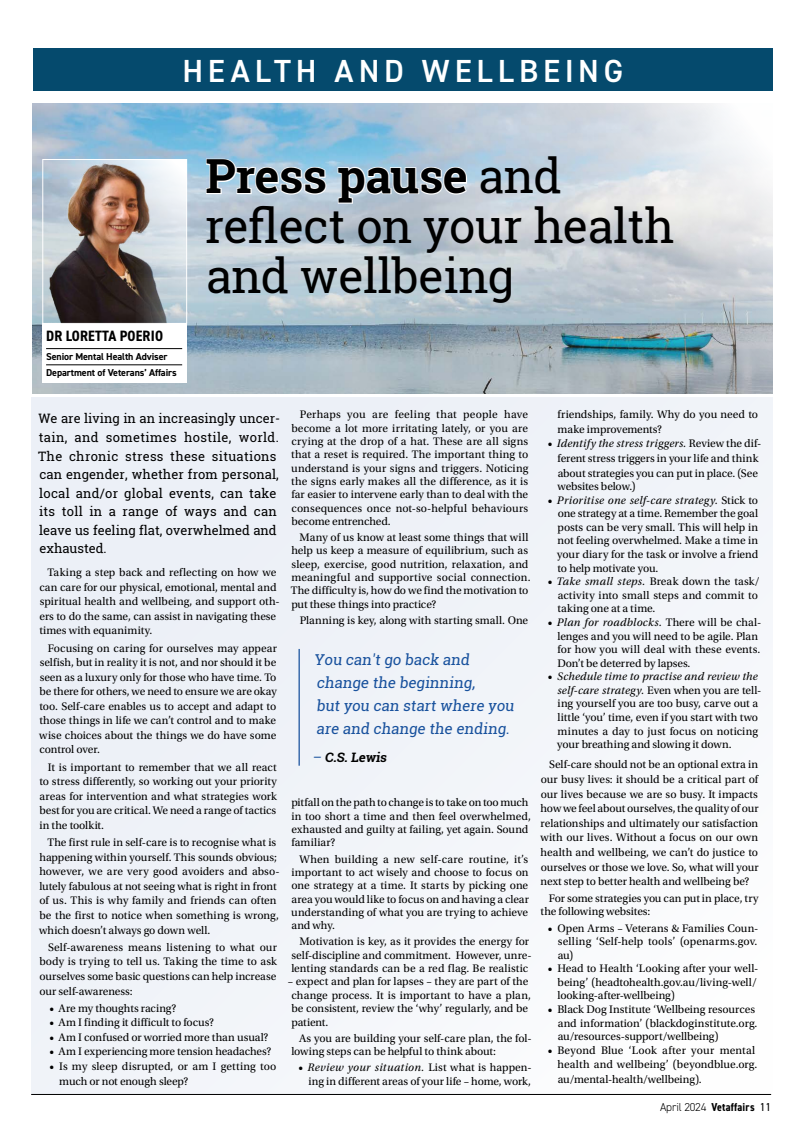
<style>
.page{position:relative;width:808px;height:1134px;background:#fff}
.page>*{position:absolute;margin:0;border:0;box-sizing:border-box;transform-origin:0 0}
.t1{font:47px/50px "Roboto Slab";letter-spacing:-.01em;color:#000}
.t2{font:600 32px "DIN2014";letter-spacing:.15em;color:#fff}
.v_Pull_Quote{font:15px/23px "Roboto Slab";color:#18519d}
.v_Author_name{font:700 condensed 15px "DIN2014";letter-spacing:.01em;color:#000}
.v_Intro_Para{font:13px/18.5px "Roboto Slab";letter-spacing:.02em;color:#000}
.v_Pull_Quote-2{font:700 13px "Roboto Slab";color:#000}
.v_Body{font:11.5px/13.3px "Utopia Std";color:#000}
.t3{font:700 condensed 11.5px "DIN2014";letter-spacing:.02em;color:#000}
.v_Author_Title{font:700 10px "DIN2014";letter-spacing:-.01em;color:#000}
.s1{font-weight:700;color:#fff}
.s2{font-weight:400;color:#18519d}
.s3{font-style:italic}
.s4{font-weight:300;font-stretch:normal}
.s5{font-weight:400;font-stretch:normal}
</style>
<div class="page">
<div style="left:32px;top:397px;width:741px;height:698px;background:#ecf0f7"></div>
<img style="left:32px;top:104px;width:741px;height:289px">
<div style="left:33px;top:48px;width:740px;height:43px;background:#054a6d"></div>
<hr style="left:299px;top:649px;width:1px;height:117px;background:#18519d">
<div style="left:42px;top:323px;width:145px;height:60px;background:#fff"></div>
<hr style="left:46px;top:348px;width:136px;height:1px;background:#000">
<hr style="left:46px;top:365px;width:136px;height:1px;background:#000">
<img style="left:45px;top:161px;width:140px;height:161px">
<div style="left:43px;top:159px;width:144px;height:165px;border:1px solid #fff"></div>
<hr style="left:31px;top:1094px;width:740px;height:1px;background:#000">
<h2 class="t2" style="left:182px;top:50px;width:442px">HEALTH AND WELLBEING</h2>
<p class="v_Author_name" style="left:46px;top:326px;width:118px">DR LORETTA POERIO</p>
<p class="v_Author_Title" style="left:46px;top:350px;width:123px">Senior Mental Health Adviser</p>
<p class="v_Author_Title" style="left:46px;top:366px;width:132px">Department of Veterans’ Affairs</p>
<h1 class="t1" style="left:205px;top:151px;width:471px"><span class="s1">Press pause</span> and reflect on your health and wellbeing</h1>
<p class="v_Intro_Para" style="left:38px;top:409px;width:243px">We are living in an increasingly uncer&shy;tain, and sometimes hostile, world.<br>The chronic stress these situations can engender, whether from personal, local and/or global events, can take its toll in a range of ways and can leave us feeling flat, overwhelmed and exhausted.</p>
<p class="v_Body" style="left:39px;top:565px;width:242px;line-height:14.5px;text-indent:8px">Taking a step back and reflecting on how we can care for our physical, emotional, mental and spiritual health and wellbeing, and support oth&shy;ers to do the same, can assist in navigating these times with equanimity.</p>
<p class="v_Body" style="left:39px;top:641px;width:239px;line-height:14.5px;text-align:justify;text-indent:8px">Focusing on caring for ourselves may appear selfish, but in reality it is not, and nor should it be seen as a luxury only for those who have time. To be there for others, we need to ensure we are okay too. Self-care enables us to accept and adapt to those things in life we can’t control and to make wise choices about the things we do have some control over.</p>
<p class="v_Body" style="left:39px;top:760px;width:239px;line-height:14.5px;text-align:justify;text-indent:8px">It is important to remember that we all react to stress differently, so working out your priority areas for intervention and what strategies work best for you are critical. We need a range of tactics in the toolkit.</p>
<p class="v_Body" style="left:39px;top:835px;width:242px;line-height:14.5px;text-indent:8px">The first rule in self-care is to recognise what is happening within yourself. This sounds obvious; however, we are very good avoiders and abso&shy;lutely fabulous at not seeing what is right in front of us. This is why family and friends can often be the first to notice when something is wrong, which doesn’t always go down well.</p>
<p class="v_Body" style="left:39px;top:940px;width:239px;line-height:14.5px;text-align:justify;text-indent:9px">Self-awareness means listening to what our body is trying to tell us. Taking the time to ask ourselves some basic questions can help increase our self-awareness:</p>
<p class="v_Body" style="left:49px;top:1002px;width:129px">• Are my thoughts racing?</p>
<p class="v_Body" style="left:49px;top:1016px;width:166px">• Am I finding it difficult to focus?</p>
<p class="v_Body" style="left:49px;top:1031px;width:221px">• Am I confused or worried more than usual?</p>
<p class="v_Body" style="left:49px;top:1045px;width:223px">• Am I experiencing more tension headaches?</p>
<p class="v_Body" style="left:59px;top:1059px;width:219px;line-height:14.5px;text-indent:-10px">• Is my sleep disrupted, or am I getting too much or not enough sleep?</p>
<p class="v_Body" style="left:291px;top:408px;width:239px;text-align:justify;text-indent:8px">Perhaps you are feeling that people have become a lot more irritating lately, or you are crying at the drop of a hat. These are all signs that a reset is required. The important thing to understand is your signs and triggers. Noticing the signs early makes all the difference, as it is far easier to intervene early than to deal with the consequences once not-so-helpful behaviours become entrenched.</p>
<p class="v_Body" style="left:291px;top:531px;width:241px;text-indent:9px">Many of us know at least some things that will help us keep a measure of equilibrium, such as sleep, exercise, good nutrition, relaxation, and meaningful and supportive social connection.<br>The difficulty is, how do we find the motivation to put these things into practice?</p>
<p class="v_Body" style="left:300px;top:614px;width:230px">Planning is key, along with starting small. One</p>
<p class="v_Pull_Quote" style="left:314px;top:647px;width:204px">You can't go back and change the beginning,<br>but you can start where you are and change the ending.</p>
<p class="v_Pull_Quote-2" style="left:313px;top:748px;width:78px"><span class="s2">–</span> C.S. Lewis</p>
<p class="v_Body" style="left:291px;top:796px;width:241px">pitfall on the path to change is to take on too much in too short a time and then feel overwhelmed, exhausted and guilty at failing, yet again. Sound familiar?</p>
<p class="v_Body" style="left:291px;top:852px;width:239px;text-align:justify;text-indent:8px">When building a new self-care routine, it’s important to act wisely and choose to focus on one strategy at a time. It starts by picking one area you would like to focus on and having a clear understanding of what you are trying to achieve and why.</p>
<p class="v_Body" style="left:291px;top:935px;width:242px;text-align:center">Motivation is key, as it provides the energy for self-discipline and commitment. However, unre&shy;lenting standards can be a red flag. Be realistic</p>
<p class="v_Body" style="left:288px;top:975px;width:244px">– expect and plan for lapses – they are part of the change process. It is important to have a plan, be consistent, review the ‘why’ regularly, and be patient.</p>
<p class="v_Body" style="left:291px;top:1031px;width:242px;text-indent:8px">As you are building your self-care plan, the fol&shy;lowing steps can be helpful to think about:</p>
<p class="v_Body" style="left:298px;top:1061px;width:235px;text-align:right">• <span class="s3">Review your situation.</span> List what is happen&shy;ing in different areas of your life – home, work,</p>
<p class="v_Body" style="left:558px;top:407px;width:202px;line-height:14.6px">friendships, family. Why do you need to make improvements?</p>
<p class="v_Body" style="left:557px;top:437px;width:205px;line-height:14.2px;text-indent:-10px">• <span class="s3">Identify the stress triggers.</span> Review the dif&shy;ferent stress triggers in your life and think about strategies you can put in place. (See websites below.)</p>
<p class="v_Body" style="left:557px;top:493px;width:202px;line-height:13.6px;text-align:justify;text-indent:-10px">• <span class="s3">Prioritise one self-care strategy.</span> Stick to one strategy at a time. Remember the goal posts can be very small. This will help in not feeling overwhelmed. Make a time in your diary for the task or involve a friend to help motivate you.</p>
<p class="v_Body" style="left:557px;top:575px;width:204px;line-height:13.6px;text-indent:-10px">• <span class="s3">Take small steps.</span> Break down the task/ activity into small steps and commit to taking one at a time.</p>
<p class="v_Body" style="left:557px;top:616px;width:205px;line-height:13.6px;text-indent:-10px">• <span class="s3">Plan for roadblocks.</span> There will be chal&shy;lenges and you will need to be agile. Plan for how you will deal with these events.<br>Don’t be deterred by lapses.</p>
<p class="v_Body" style="left:557px;top:670px;width:206px;line-height:13.6px;text-indent:-10px">• <span class="s3">Schedule time to practise and review the self-care strategy.</span> Even when you are tell&shy;ing yourself you are too busy, carve out a little ‘you’ time, even if you start with two minutes a day to just focus on noticing your breathing and slowing it down.</p>
<p class="v_Body" style="left:540px;top:758px;width:220px;line-height:14.6px;text-align:justify;text-indent:9px">Self-care should not be an optional extra in our busy lives: it should be a critical part of our lives because we are so busy. It impacts how we feel about ourselves, the quality of our relationships and ultimately our satisfaction with our lives. Without a focus on our own health and wellbeing, we can’t do justice to ourselves or those we love. So, what will your next step to better health and wellbeing be?</p>
<p class="v_Body" style="left:540px;top:891px;width:219px;line-height:13.6px;text-indent:8px">For some strategies you can put in place, try the following websites:</p>
<p class="v_Body" style="left:558px;top:921px;width:202px;line-height:13.6px;text-align:justify;text-indent:-10px">• Open Arms – Veterans &amp; Families Coun&shy;selling ‘Self-help tools’ (openarms.gov. au)</p>
<p class="v_Body" style="left:558px;top:962px;width:202px;line-height:13.6px;text-indent:-10px">• Head to Health ‘Looking after your well&shy;being’ (headtohealth.gov.au/living-well/ looking-after-wellbeing)</p>
<p class="v_Body" style="left:558px;top:1003px;width:201px;line-height:13.6px;text-indent:-10px">• Black Dog Institute ‘Wellbeing resources and information’ (blackdoginstitute.org. au/resources-support/wellbeing)</p>
<p class="v_Body" style="left:557px;top:1043px;width:201px;line-height:14.6px;text-indent:-10px">• Beyond Blue ‘Look after your mental health and wellbeing’ (beyondblue.org. au/mental-health/wellbeing).</p>
<p class="t3" style="left:660px;top:1099px;width:112px"><span class="s4">April 2024</span> Vetaffairs <span class="s5">11</span></p>
</div>
